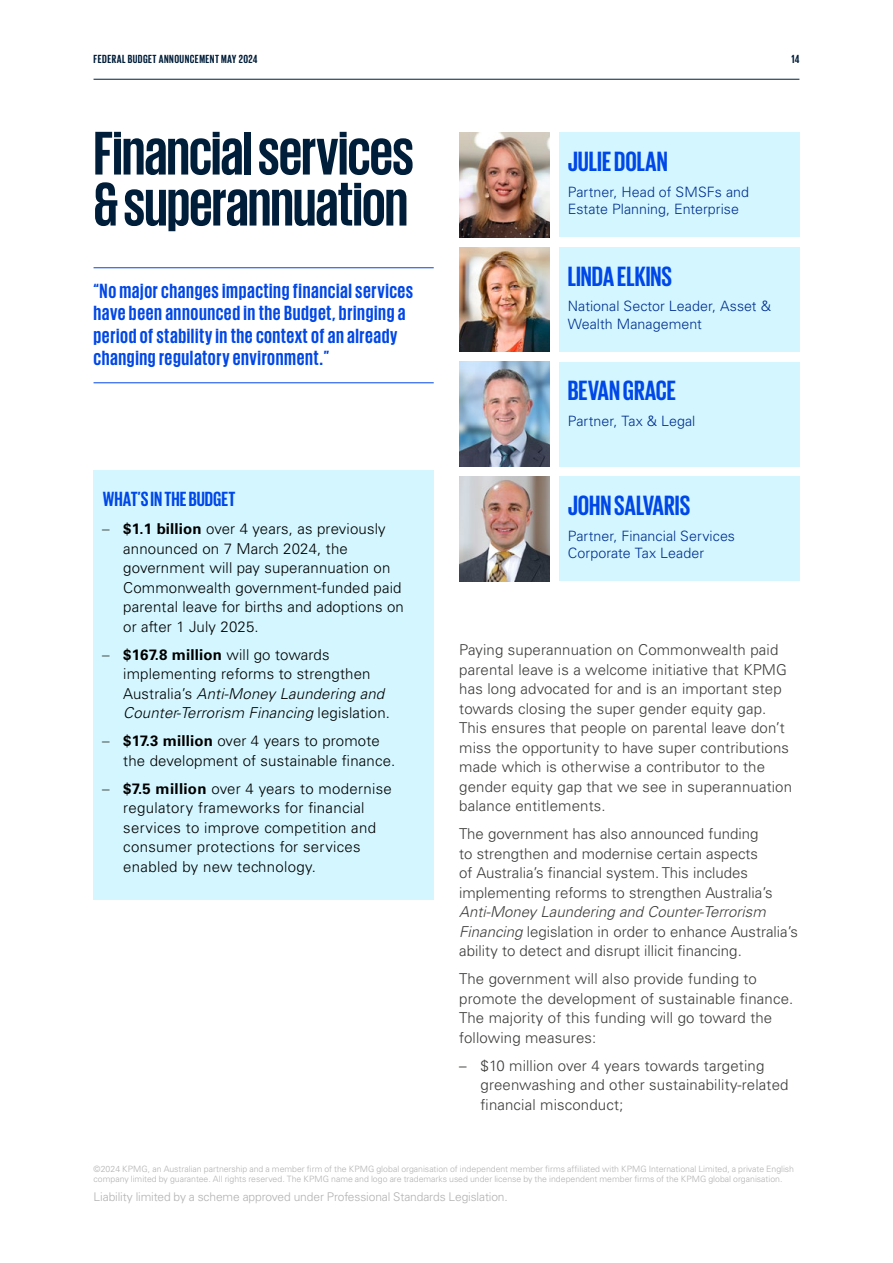
<style>
.page{position:relative;width:893px;height:1263px;background:#fff}
.page>*{position:absolute;margin:0;border:0;box-sizing:border-box;transform-origin:0 0}
.t1{font:700 63px/51px "KPMG";letter-spacing:-.015em;color:#001e3a}
.t2{font:700 28.5px "KPMG";color:#0047e7}
.t3{font:700 21px/22.5px "KPMG";letter-spacing:.03em;color:#0047e7}
.t4{font:700 21px "KPMG";letter-spacing:.005em;color:#0047e7}
.t5{font:300 15px/19.5px "Univers LT Std";letter-spacing:.01em;color:#3c3c3b}
.t6{font:300 15px/19.5px "Univers LT Std";letter-spacing:.01em;color:#000}
.t7{font:300 14.25px/17.1px "Univers LT Std";letter-spacing:.005em;color:#002f91}
.t8{font:300 12px "Univers LT Std";letter-spacing:-.01em;color:#b3b2b2}
.t9{font:700 12px "KPMG";letter-spacing:.04em;color:#001e3a}
.t10{font:300 8.7px/10.5px "Univers LT Std";color:#b3b2b2}
.s1{color:#3c3c3b}
.s2{font-weight:700}
.s3{font-style:italic}
</style>
<div class="page">
<hr style="left:94px;top:79px;width:705px;height:1px;background:#001e3a">
<div style="left:559px;top:476px;width:240px;height:105px;background:#d4f7ff"></div>
<img style="left:459px;top:476px;width:91px;height:105px">
<hr style="left:94px;top:267px;width:340px;height:1px;background:#0047e7">
<hr style="left:94px;top:382px;width:340px;height:1px;background:#0047e7">
<div style="left:559px;top:133px;width:240px;height:104px;background:#d4f7ff"></div>
<div style="left:559px;top:247px;width:240px;height:105px;background:#d4f7ff"></div>
<div style="left:559px;top:362px;width:240px;height:104px;background:#d4f7ff"></div>
<img style="left:459px;top:133px;width:91px;height:104px">
<img style="left:459px;top:247px;width:91px;height:105px">
<img style="left:459px;top:362px;width:91px;height:104px">
<div style="left:94px;top:470px;width:340px;height:430px;background:#d4f7ff"></div>
<p class="t9" style="left:94px;top:53px;width:166px">FEDERAL BUDGET ANNOUNCEMENT MAY 2024</p>
<p class="t9" style="left:791px;top:53px;width:9px">14</p>
<h1 class="t1" style="left:94px;top:126px;width:322px">Financial services &amp; superannuation</h1>
<h3 class="t3" style="left:94px;top:279px;width:321px">“No major changes impacting financial services have been announced in the Budget, bringing a period of stability in the context of an already changing regulatory environment.”</h3>
<h3 class="t4" style="left:103px;top:489px;width:134px">WHAT’S IN THE BUDGET</h3>
<p class="t6" style="left:123px;top:519px;width:282px;text-indent:-21px"><span class="s1">–</span> <span class="s2">$1.1 billion</span> over 4 years, as previously announced on 7 March 2024, the government will pay superannuation on Commonwealth government-funded paid parental leave for births and adoptions on or after 1 July 2025.</p>
<p class="t6" style="left:123px;top:645px;width:268px;text-indent:-21px"><span class="s1">–</span> <span class="s2">$167.8 million</span> will go towards implementing reforms to strengthen Australia’s <span class="s3">Anti-Money Laundering and Counter-Terrorism Financing</span> legislation.</p>
<p class="t6" style="left:123px;top:731px;width:274px;text-indent:-21px"><span class="s1">–</span> <span class="s2">$17.3 million</span> over 4 years to promote the development of sustainable finance.</p>
<p class="t6" style="left:123px;top:779px;width:270px;text-indent:-21px"><span class="s1">–</span> <span class="s2">$7.5 million</span> over 4 years to modernise regulatory frameworks for financial services to improve competition and consumer protections for services enabled by new technology.</p>
<h2 class="t2" style="left:568px;top:147px;width:102px">JULIE DOLAN</h2>
<p class="t7" style="left:568px;top:183px;width:183px">Partner, Head of SMSFs and<br>Estate Planning, Enterprise</p>
<h2 class="t2" style="left:568px;top:262px;width:106px">LINDA ELKINS</h2>
<p class="t7" style="left:568px;top:298px;width:205px">National Sector Leader, Asset &amp;<br>Wealth Management</p>
<h2 class="t2" style="left:568px;top:376px;width:110px">BEVAN GRACE</h2>
<p class="t7" style="left:568px;top:412px;width:129px">Partner, Tax &amp; Legal</p>
<h2 class="t2" style="left:568px;top:491px;width:124px">JOHN SALVARIS</h2>
<p class="t7" style="left:568px;top:527px;width:169px">Partner, Financial Services<br>Corporate Tax Leader</p>
<p class="t5" style="left:459px;top:640px;width:334px">Paying superannuation on Commonwealth paid parental leave is a welcome initiative that KPMG has long advocated for and is an important step towards closing the super gender equity gap.<br>This ensures that people on parental leave don’t miss the opportunity to have super contributions made which is otherwise a contributor to the gender equity gap that we see in superannuation balance entitlements.</p>
<p class="t5" style="left:459px;top:824px;width:315px">The government has also announced funding to strengthen and modernise certain aspects of Australia’s financial system. This includes implementing reforms to strengthen Australia’s</p>
<p class="t5" style="left:459px;top:902px;width:340px"><span class="s3">Anti-Money Laundering and Counter-Terrorism<br>Financing</span> legislation in order to enhance Australia’s ability to detect and disrupt illicit financing.</p>
<p class="t5" style="left:459px;top:969px;width:336px">The government will also provide funding to promote the development of sustainable finance.<br>The majority of this funding will go toward the following measures:</p>
<p class="t5" style="left:480px;top:1055px;width:310px;text-indent:-21px">– $10 million over 4 years towards targeting greenwashing and other sustainability-related financial misconduct;</p>
<p class="t10" style="left:94px;top:1163px;width:702px">©2024 KPMG, an Australian partnership and a member firm of the KPMG global organisation of independent member firms affiliated with KPMG International Limited, a private English company limited by guarantee. All rights reserved. The KPMG name and logo are trademarks used under license by the independent member firms of the KPMG global organisation.</p>
<p class="t8" style="left:94px;top:1189px;width:416px">Liability limited by a scheme approved under Professional Standards Legislation.</p>
</div>
